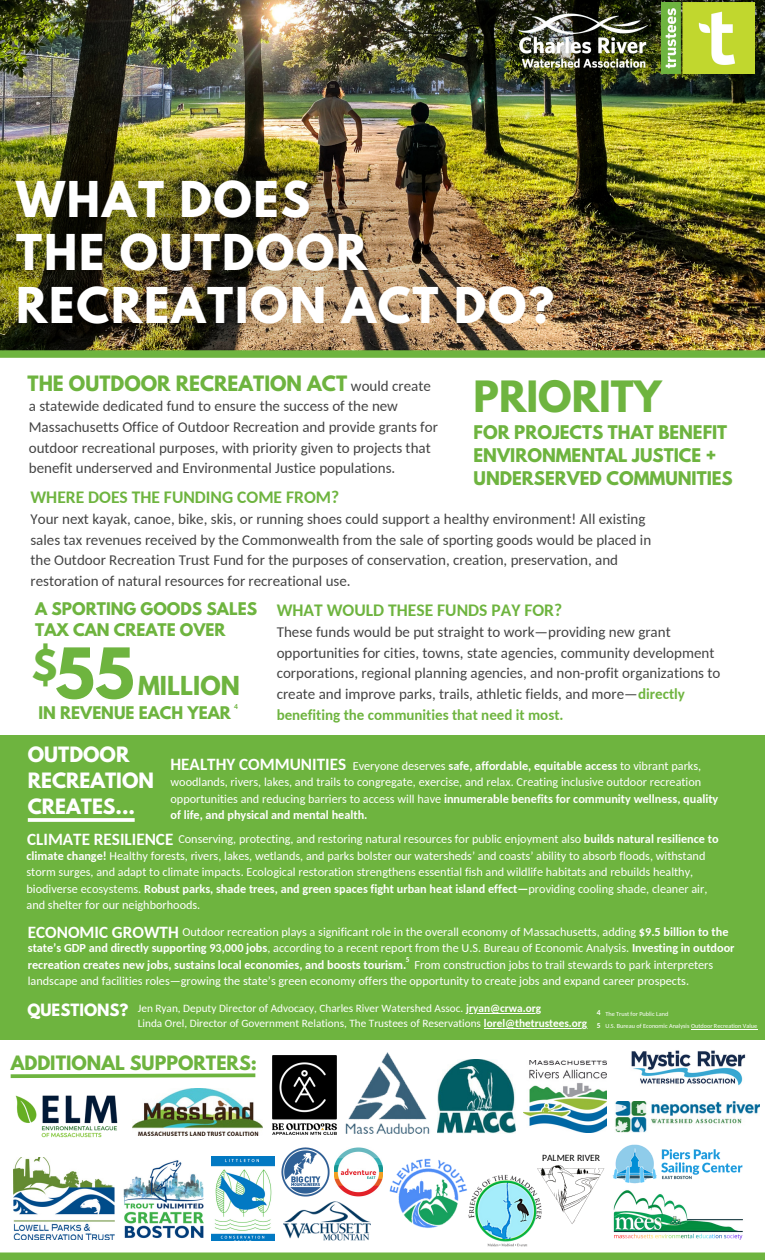
<style>
.page{position:relative;width:765px;height:1260px;background:#fff}
.page>*{position:absolute;margin:0;border:0;box-sizing:border-box;transform-origin:0 0}
.t1{font:700 61.88px "League Spartan";color:#6eb43f}
.t2{font:700 43.75px/53.5px "League Spartan";letter-spacing:.04em;color:#fff}
.t3{font:700 39px "League Spartan";color:#6eb43f}
.t4{font:700 38.25px "League Spartan";color:#6eb43f}
.t5{font:700 23.12px "League Spartan";color:#6eb43f}
.t6{font:700 18.75px/26.1px "League Spartan";color:#fff}
.t7{font:700 18.75px "League Spartan";color:#6eb43f}
.t8{font:700 17.5px "Carlito";color:#6eb43f}
.t9{font:700 17.5px "League Spartan";color:#6eb43f}
.t10{font:700 17.12px "Carlito";color:#fff}
.t11{font:700 16.75px/22.9px "League Spartan";color:#6eb43f}
.t12{font:700 15.5px/21.5px "League Spartan";color:#6eb43f}
.t13{font:15px/20.6px "Carlito";color:#444}
.t14{font:700 15px "League Spartan";color:#fff}
.t15{font:12.25px/16.5px "Carlito";color:#fff}
.t16{font:11.25px "Carlito";color:#fff}
.t17{font:9.62px "Carlito";color:#000}
.t18{font:700 7.5px "Carlito";color:#fff}
.t19{font:700 7.5px "Carlito";color:#6eb43f}
.t20{font:6.25px "Carlito";color:#fff}
.s1{font-weight:700;color:#6eb43f}
.s2{font-weight:700}
</style>
<div class="page">
<img style="left:0;top:0;width:765px;height:350px">
<img style="left:0;top:134px;width:652px;height:216px">
<div style="left:0;top:350px;width:765px;height:8px;background:#6eb43f"></div>
<img style="left:408px;top:0;width:357px;height:154px">
<div style="left:0;top:735px;width:765px;height:304px;background:#6eb43f"></div>
<svg style="left:28px;top:818px;width:107px;height:4px"></svg>
<img style="left:516px;top:12px;width:135px;height:59px">
<img style="left:662px;top:2px;width:92px;height:71px">
<div style="left:0;top:1252px;width:765px;height:8px;background:#6eb43f"></div>
<svg style="left:10px;top:1073px;width:246px;height:6px"></svg>
<img style="left:273px;top:1055px;width:46px;height:79px">
<img style="left:335px;top:1147px;width:48px;height:50px">
<img style="left:389px;top:1158px;width:75px;height:70px">
<img style="left:464px;top:1174px;width:71px;height:73px">
<img style="left:123px;top:1160px;width:81px;height:79px">
<img style="left:15px;top:1095px;width:103px;height:43px">
<img style="left:13px;top:1158px;width:102px;height:81px">
<img style="left:211px;top:1157px;width:63px;height:83px">
<img style="left:535px;top:1165px;width:70px;height:59px">
<img style="left:615px;top:1101px;width:144px;height:31px">
<img style="left:631px;top:1050px;width:115px;height:36px">
<img style="left:612px;top:1144px;width:131px;height:95px">
<img style="left:132px;top:1089px;width:130px;height:47px">
<img style="left:319px;top:1052px;width:119px;height:82px">
<img style="left:524px;top:1060px;width:82px;height:72px">
<img style="left:281px;top:1147px;width:49px;height:49px">
<img style="left:283px;top:1201px;width:87px;height:40px">
<img style="left:438px;top:1060px;width:78px;height:74px">
<hr style="left:691px;top:1029px;width:66px;height:1px;background:#fff">
<hr style="left:466px;top:1013px;width:75px;height:1px;background:#fff">
<hr style="left:484px;top:1028px;width:103px;height:1px;background:#fff">
<p class="t2" style="left:16px;top:178px;width:295px">WHAT DOES</p>
<p class="t2" style="left:16px;top:231px;width:539px">THE OUTDOOR<br>RECREATION ACT DO?</p>
<p class="t7" style="left:27px;top:374px;width:321px">THE OUTDOOR RECREATION ACT</p>
<p class="t4" style="left:474px;top:378px;width:190px">PRIORITY</p>
<p class="t11" style="left:474px;top:423px;width:261px">FOR PROJECTS THAT BENEFIT<br>ENVIRONMENTAL JUSTICE +<br>UNDERSERVED COMMUNITIES</p>
<p class="t8" style="left:30px;top:490px;width:310px">WHERE DOES THE FUNDING COME FROM?</p>
<p class="t13" style="left:29px;top:377px;width:411px;text-indent:322px">would create a statewide dedicated fund to ensure the success of the new Massachusetts Office of Outdoor Recreation and provide grants for outdoor recreational purposes, with priority given to projects that benefit underserved and Environmental Justice populations.</p>
<p class="t13" style="left:30px;top:510px;width:622px">Your next kayak, canoe, bike, skis, or running shoes could support a healthy environment! All existing sales tax revenues received by the Commonwealth from the sale of sporting goods would be placed in the Outdoor Recreation Trust Fund for the purposes of conservation, creation, preservation, and restoration of natural resources for recreational use.</p>
<p class="t12" style="left:35px;top:600px;width:223px">A SPORTING GOODS SALES<br>TAX CAN CREATE OVER</p>
<p class="t3" style="left:31px;top:646px;width:28px">$</p>
<p class="t12" style="left:38px;top:704px;width:194px">IN REVENUE EACH YEAR</p>
<p class="t19" style="left:234px;top:704px;width:5px">4</p>
<p class="t6" style="left:28px;top:743px;width:128px">OUTDOOR<br>RECREATION<br>CREATES...</p>
<p class="t8" style="left:277px;top:602px;width:287px">WHAT WOULD THESE FUNDS PAY FOR?</p>
<p class="t13" style="left:277px;top:623px;width:445px">These funds would be put straight to work—providing new grant opportunities for cities, towns, state agencies, community development corporations, regional planning agencies, and non-profit organizations to create and improve parks, trails, athletic fields, and more—<span class="s1">directly benefiting the communities that need it most.</span></p>
<p class="t1" style="left:55px;top:643px;width:81px">55</p>
<p class="t5" style="left:138px;top:675px;width:103px">MILLION</p>
<p class="t10" style="left:171px;top:757px;width:177px">HEALTHY COMMUNITIES</p>
<p class="t15" style="left:171px;top:758px;width:549px;text-indent:182px">Everyone deserves <span class="s2">safe, affordable, equitable access</span> to vibrant parks, woodlands, rivers, lakes, and trails to congregate, exercise, and relax. Creating inclusive outdoor recreation opportunities and reducing barriers to access will have <span class="s2">innumerable benefits for community wellness, quality of life, and physical and mental health.</span></p>
<p class="t10" style="left:27px;top:832px;width:148px">CLIMATE RESILIENCE</p>
<p class="t15" style="left:26px;top:832px;width:694px;text-indent:152px">Conserving, protecting, and restoring natural resources for public enjoyment also <span class="s2">builds natural resilience to climate change!</span> Healthy forests, rivers, lakes, wetlands, and parks bolster our watersheds’ and coasts’ ability to absorb floods, withstand storm surges, and adapt to climate impacts. Ecological restoration strengthens essential fish and wildlife habitats and rebuilds healthy, biodiverse ecosystems. <span class="s2">Robust parks, shade trees, and green spaces fight urban heat island effect—</span>providing cooling shade, cleaner air, and shelter for our neighborhoods.</p>
<p class="t10" style="left:28px;top:925px;width:152px">ECONOMIC GROWTH</p>
<p class="t15" style="left:28px;top:924px;width:708px;text-indent:155px">Outdoor recreation plays a significant role in the overall economy of Massachusetts, adding <span class="s2">$9.5 billion to the state’s GDP and directly supporting 93,000 jobs</span>, according to a recent report from the U.S. Bureau of Economic Analysis. <span class="s2">Investing in outdoor recreation creates new jobs, sustains local economies, and boosts tourism.</span> From construction jobs to trail stewards to park interpreters landscape and facilities roles—growing the state’s green economy offers the opportunity to create jobs and expand career prospects.</p>
<p class="t18" style="left:406px;top:956px;width:5px">5</p>
<p class="t14" style="left:27px;top:1003px;width:103px">QUESTIONS?</p>
<p class="t16" style="left:138px;top:1003px;width:405px">Jen Ryan, Deputy Director of Advocacy, Charles River Watershed Assoc. <span class="s2">jryan@crwa.org</span></p>
<p class="t16" style="left:138px;top:1018px;width:451px">Linda Orel, Director of Government Relations, The Trustees of Reservations <span class="s2">lorel@thetrustees.org</span></p>
<p class="t18" style="left:597px;top:1010px;width:5px">4</p>
<p class="t20" style="left:605px;top:1011px;width:64px">The Trust for Public Land</p>
<p class="t18" style="left:597px;top:1022px;width:5px">5</p>
<p class="t20" style="left:605px;top:1024px;width:153px">U.S. Bureau of Economic Analysis Outdoor Recreation Value</p>
<p class="t9" style="left:11px;top:1054px;width:248px">ADDITIONAL SUPPORTERS:</p>
<p class="t17" style="left:542px;top:1154px;width:59px">PALMER RIVER</p>
</div>
